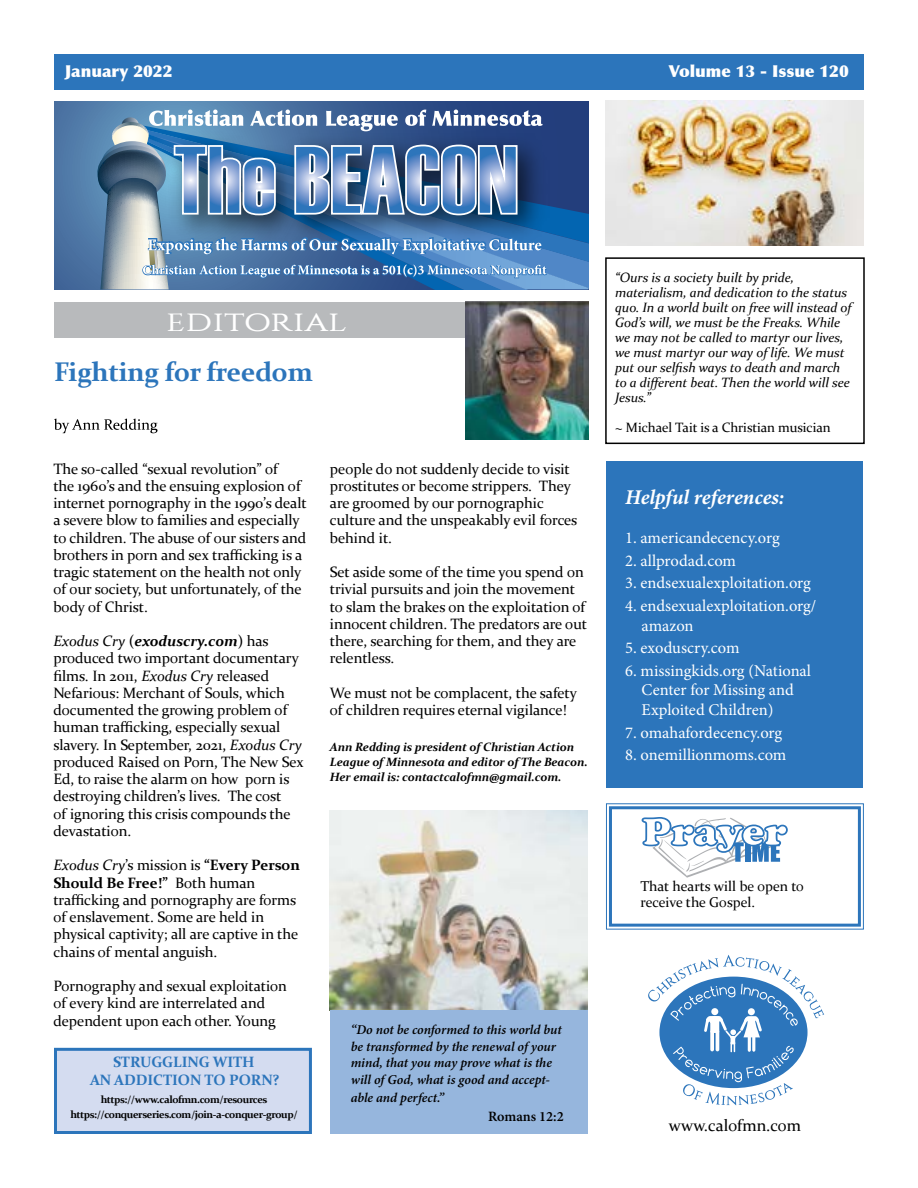
<style>
.page{position:relative;width:918px;height:1188px;background:#fff}
.page>*{position:absolute;margin:0;border:0;box-sizing:border-box;transform-origin:0 0}
.t1{font:700 27px "Constantia";letter-spacing:-.01em;color:#2c75bb}
.t2{font:24.75px "Constantine";letter-spacing:.01em;color:#fff;scale:1.33 1}
.t3{font:italic 700 21px "Minion Pro";letter-spacing:-.005em;color:#fff}
.t4{font:16.5px/19.8px "Minion Pro";color:#fff}
.t5{font:900 16.5px "Optima";color:#fff}
.t6{font:16.5px "Constantia";color:#000}
.t7{font:15px/17.2px "Constantia";letter-spacing:-.005em;color:#000}
.t8{font:700 15px/18px "Constantia";letter-spacing:-.01em;color:#2c75bb;text-align:center}
.t9{font:14.25px/16.5px "Constantia";color:#000}
.t10{font:600 14.25px "Minion Pro";letter-spacing:-.005em;color:#000}
.t11{font:italic 13.5px/15px "Constantia";letter-spacing:-.005em;color:#000}
.t12{font:italic 600 13.5px/16.5px "Minion Pro";letter-spacing:-.005em;color:#000}
.t13{font:13.5px "Constantia";letter-spacing:-.005em;color:#000}
.t14{font:italic 700 12px/15px "Constantia";letter-spacing:-.01em;color:#000}
.t15{font:700 10.5px/15px "Constantia";letter-spacing:-.04em;color:#000;text-align:center}
.s1{font-style:italic}
.s2{font-weight:700;font-style:italic}
.s3{font-weight:700}
</style>
<div class="page">
<div style="left:606px;top:461px;width:256px;height:326px;background:#2c75bb"></div>
<div style="left:54px;top:302px;width:414px;height:36px;background:#b8babc"></div>
<svg style="left:54px;top:102px;width:535px;height:187px;background:#466c9e"></svg>
<svg style="left:548px;top:131px;width:41px;height:158px;background:#295c9d"></svg>
<div style="left:54px;top:54px;width:810px;height:35px;background:#2c75bb"></div>
<svg style="left:142px;top:173px;width:406px;height:129px"></svg>
<svg style="left:606px;top:803px;width:258px;height:127px"></svg>
<svg style="left:54px;top:419px;width:104px;height:14px"></svg>
<img style="left:465px;top:302px;width:124px;height:138px">
<div style="left:54px;top:1048px;width:258px;height:86px;background:#d4dcf0;border:3px solid #2c75bb"></div>
<svg style="left:648px;top:955px;width:176px;height:150px"></svg>
<svg style="left:96px;top:110px;width:450px;height:179px;background:#688cb4"></svg>
<img style="left:330px;top:811px;width:258px;height:200px">
<div style="left:330px;top:1011px;width:258px;height:123px;background:#96b6dd"></div>
<img style="left:606px;top:100px;width:257px;height:145px">
<div style="left:605px;top:257px;width:260px;height:187px;border:2px solid #000"></div>
<p class="t5" style="left:65px;top:61px;width:109px">January 2022</p>
<p class="t5" style="left:669px;top:61px;width:182px">Volume 13 - Issue 120</p>
<h2 class="t2" style="left:166px;top:308px;width:137px">EDITORIAL</h2>
<h1 class="t1" style="left:54px;top:353px;width:261px">Fighting for freedom</h1>
<p class="t7" style="left:53px;top:459px;width:255px">The so-called “sexual revolution” of<br>the 1960’s and the ensuing explosion of internet pornography in the 1990’s dealt a severe blow to families and especially to children. The abuse of our sisters and brothers in porn and sex trafficking is a tragic statement on the health not only of our society, but unfortunately, of the body of Christ.</p>
<p class="t7" style="left:53px;top:632px;width:252px"><span class="s1">Exodus Cry</span> (<span class="s2">exoduscry.com</span>) has produced two important documentary films. In 2011, <span class="s1">Exodus Cry</span> released Nefarious: Merchant of Souls, which documented the growing problem of human trafficking, especially sexual slavery. In September, 2021, <span class="s1">Exodus Cry </span>produced Raised on Porn, The New Sex Ed, to raise the alarm on how porn is destroying children’s lives. The cost<br>of ignoring this crisis compounds the devastation.</p>
<p class="t7" style="left:53px;top:856px;width:248px"><span class="s1">Exodus Cry</span>’s mission is <span class="s3">“Every Person Should Be Free!”</span> Both human trafficking and pornography are forms of enslavement. Some are held in physical captivity; all are captive in the chains of mental anguish.</p>
<p class="t7" style="left:53px;top:977px;width:235px">Pornography and sexual exploitation of every kind are interrelated and dependent upon each other. Young</p>
<p class="t8" style="left:90px;top:1052px;width:191px">STRUGGLING WITH<br>AN ADDICTION TO PORN?</p>
<p class="t15" style="left:70px;top:1092px;width:229px">https://www.calofmn.com/resources https://conquerseries.com/join-a-conquer-group/</p>
<p class="t7" style="left:330px;top:459px;width:249px">people do not suddenly decide to visit prostitutes or become strippers. They are groomed by our pornographic culture and the unspeakably evil forces behind it.</p>
<p class="t7" style="left:330px;top:563px;width:259px">Set aside some of the time you spend on trivial pursuits and join the movement to slam the brakes on the exploitation of innocent children. The predators are out there, searching for them, and they are relentless.</p>
<p class="t7" style="left:330px;top:683px;width:249px">We must not be complacent, the safety of children requires eternal vigilance!</p>
<p class="t14" style="left:330px;top:739px;width:259px">Ann Redding is president of Christian Action<br>League of Minnesota and editor of The Beacon.<br>Her email is: contactcalofmn@gmail.com.</p>
<p class="t12" style="left:351px;top:1021px;width:212px">“Do not be conformed to this world but be transformed by the renewal of your mind, that you may prove what is the will of God, what is good and accept-</p>
<p class="t12" style="left:351px;top:1089px;width:95px">able and perfect.”</p>
<p class="t10" style="left:488px;top:1107px;width:77px">Romans 12:2</p>
<p class="t11" style="left:615px;top:269px;width:238px">“Ours is a society built by pride, materialism, and dedication to the status quo. In a world built on free will instead of God’s will, we must be the Freaks. While we may not be called to martyr our lives, we must martyr our way of life. We must put our selfish ways to death and march to a different beat. Then the world will see Jesus.”</p>
<p class="t13" style="left:615px;top:418px;width:217px">~ Michael Tait is a Christian musician</p>
<h3 class="t3" style="left:625px;top:482px;width:161px">Helpful references:</h3>
<p class="t4" style="left:625px;top:528px;width:156px">1. americandecency.org</p>
<p class="t4" style="left:625px;top:551px;width:112px">2. allprodad.com</p>
<p class="t4" style="left:625px;top:573px;width:187px">3. endsexualexploitation.org</p>
<p class="t4" style="left:642px;top:596px;width:176px;text-indent:-16px">4. endsexualexploitation.org/ amazon</p>
<p class="t4" style="left:625px;top:638px;width:116px">5. exoduscry.com</p>
<p class="t4" style="left:642px;top:661px;width:171px;text-indent:-16px">6. missingkids.org (National<br>Center for Missing and<br>Exploited Children)</p>
<p class="t4" style="left:625px;top:723px;width:159px">7. omahafordecency.org</p>
<p class="t4" style="left:625px;top:745px;width:163px">8. onemillionmoms.com</p>
<p class="t9" style="left:640px;top:877px;width:165px">That hearts will be open to receive the Gospel.</p>
<p class="t6" style="left:669px;top:1114px;width:134px">www.calofmn.com</p>
</div>
